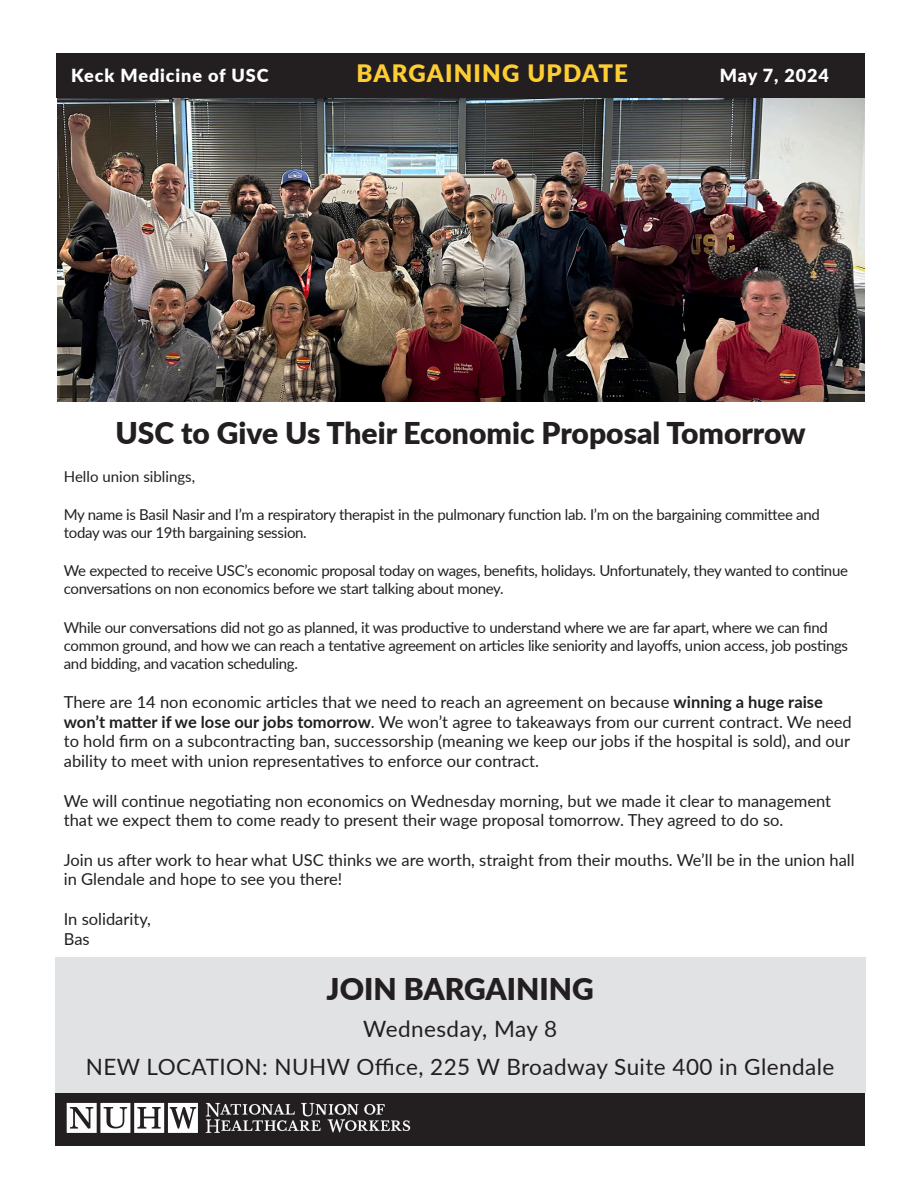
<style>
.page{position:relative;width:918px;height:1188px;background:#fff}
.page>*{position:absolute;margin:0;border:0;box-sizing:border-box;transform-origin:0 0}
.t1{font:900 30px "Lato";color:#231f20}
.t2{font:900 24px "Lato";letter-spacing:.05em;color:#fecd33}
.t3{font:22.5px "Lato";letter-spacing:.02em;color:#231f20}
.t4{font:900 18px "Lato";letter-spacing:.05em;color:#fff}
.t5{font:16.5px/19.5px "Lato";color:#231f20}
.t6{font:15px/18px "Lato";letter-spacing:-.02em;color:#231f20}
.t7{font:15px "Lato";color:#231f20}
.s1{font-weight:700}
</style>
<div class="page">
<div style="left:55px;top:1089px;width:810px;height:57px;background:#231f20"></div>
<svg style="left:206px;top:1103px;width:204px;height:30px"></svg>
<svg style="left:67px;top:1103px;width:131px;height:30px"></svg>
<div style="left:55px;top:958px;width:811px;height:135px;background:#e1e2e4"></div>
<img style="left:57px;top:97px;width:808px;height:304px">
<div style="left:56px;top:53px;width:809px;height:44px;background:#231f20"></div>
<p class="t4" style="left:71px;top:62px;width:199px">Keck Medicine of USC</p>
<p class="t2" style="left:357px;top:55px;width:273px">BARGAINING UPDATE</p>
<p class="t4" style="left:720px;top:62px;width:111px">May 7, 2024</p>
<p class="t1" style="left:115px;top:410px;width:692px">USC to Give Us Their Economic Proposal Tomorrow</p>
<p class="t7" style="left:64px;top:466px;width:133px">Hello union siblings,</p>
<p class="t6" style="left:64px;top:505px;width:757px">My name is Basil Nasir and I’m a respiratory therapist in the pulmonary function lab. I’m on the bargaining committee and today was our 19th bargaining session.</p>
<p class="t6" style="left:64px;top:561px;width:786px">We expected to receive USC’s economic proposal today on wages, benefits, holidays. Unfortunately, they wanted to continue conversations on non economics before we start talking about money.</p>
<p class="t6" style="left:64px;top:617px;width:786px">While our conversations did not go as planned, it was productive to understand where we are far apart, where we can find common ground, and how we can reach a tentative agreement on articles like seniority and layoffs, union access, job postings and bidding, and vacation scheduling.</p>
<p class="t5" style="left:64px;top:692px;width:790px">There are 14 non economic articles that we need to reach an agreement on because <span class="s1">winning a huge raise won’t matter if we lose our jobs tomorrow</span>. We won’t agree to takeaways from our current contract. We need to hold firm on a subcontracting ban, successorship (meaning we keep our jobs if the hospital is sold), and our ability to meet with union representatives to enforce our contract.</p>
<p class="t5" style="left:64px;top:790px;width:769px">We will continue negotiating non economics on Wednesday morning, but we made it clear to management that we expect them to come ready to present their wage proposal tomorrow. They agreed to do so.</p>
<p class="t5" style="left:64px;top:849px;width:792px">Join us after work to hear what USC thinks we are worth, straight from their mouths. We’ll be in the union hall in Glendale and hope to see you there!</p>
<p class="t5" style="left:64px;top:909px;width:89px">In solidarity,<br>Bas</p>
<p class="t1" style="left:327px;top:966px;width:269px">JOIN BARGAINING</p>
<p class="t3" style="left:363px;top:1013px;width:195px">Wednesday, May 8</p>
<p class="t3" style="left:86px;top:1051px;width:750px">NEW LOCATION: NUHW Office, 225 W Broadway Suite 400 in Glendale</p>
</div>
